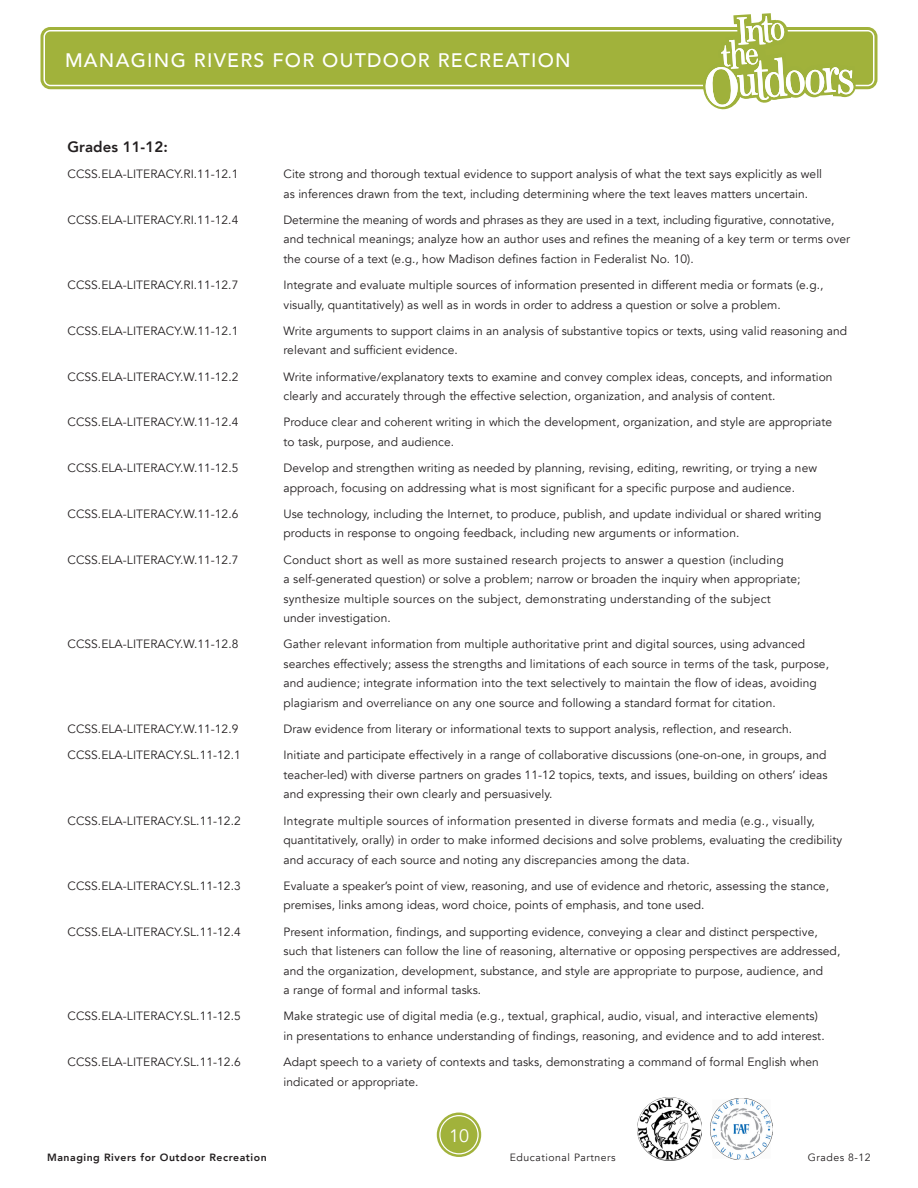
<style>
.page{position:relative;width:918px;height:1188px;background:#fff}
.page>*{position:absolute;margin:0;border:0;box-sizing:border-box;transform-origin:0 0}
.t1{font:500 19.5px "Avenir";letter-spacing:.065em;color:#fff}
.t2{font:18px "Avenir";color:#fff}
.Standards{font:800 15px "Avenir";letter-spacing:.005em;color:#231f20}
.Standards-2{font:12px/19.5px "Avenir";letter-spacing:.005em;color:#231f20}
.t3{font:800 10.5px "Avenir";letter-spacing:.05em;color:#231f20}
.t4{font:10.5px "Avenir";letter-spacing:.05em;color:#231f20}
</style>
<div class="page">
<div style="left:45px;top:32px;width:828px;height:53px;background:#a1b23b;border-radius:5px"></div>
<div style="left:40px;top:27px;width:837px;height:62px;border:3px solid #a1b23b;border-radius:8px"></div>
<div style="left:47px;top:33px;width:824px;height:50px;border:3px solid #a1b23b;border-radius:2px"></div>
<svg style="left:702px;top:13px;width:154px;height:97px"></svg>
<div style="left:441px;top:1116px;width:36px;height:37px;background:#a1b23b;border-radius:50%"></div>
<div style="left:437px;top:1113px;width:44px;height:44px;border:2px solid #a1b23b;border-radius:50%"></div>
<div style="left:442px;top:1118px;width:34px;height:34px;border:2px solid #a1b23b;border-radius:50%"></div>
<img style="left:638px;top:1097px;width:64px;height:64px">
<img style="left:710px;top:1098px;width:63px;height:62px">
<h1 class="t1" style="left:65px;top:44px;width:507px">MANAGING RIVERS FOR OUTDOOR RECREATION</h1>
<p class="Standards" style="left:68px;top:135px;width:102px">Grades 11-12:</p>
<p class="Standards-2" style="left:68px;top:165px;width:172px">CCSS.ELA-LITERACY.RI.11-12.1</p>
<p class="Standards-2" style="left:284px;top:165px;width:540px">Cite strong and thorough textual evidence to support analysis of what the text says explicitly as well as inferences drawn from the text, including determining where the text leaves matters uncertain.</p>
<p class="Standards-2" style="left:68px;top:210px;width:172px">CCSS.ELA-LITERACY.RI.11-12.4</p>
<p class="Standards-2" style="left:284px;top:210px;width:568px">Determine the meaning of words and phrases as they are used in a text, including figurative, connotative, and technical meanings; analyze how an author uses and refines the meaning of a key term or terms over the course of a text (e.g., how Madison defines faction in Federalist No. 10).</p>
<p class="Standards-2" style="left:68px;top:276px;width:172px">CCSS.ELA-LITERACY.RI.11-12.7</p>
<p class="Standards-2" style="left:284px;top:276px;width:541px">Integrate and evaluate multiple sources of information presented in different media or formats (e.g., visually, quantitatively) as well as in words in order to address a question or solve a problem.</p>
<p class="Standards-2" style="left:68px;top:321px;width:172px">CCSS.ELA-LITERACY.W.11-12.1</p>
<p class="Standards-2" style="left:284px;top:321px;width:565px">Write arguments to support claims in an analysis of substantive topics or texts, using valid reasoning and relevant and sufficient evidence.</p>
<p class="Standards-2" style="left:68px;top:367px;width:172px">CCSS.ELA-LITERACY.W.11-12.2</p>
<p class="Standards-2" style="left:284px;top:367px;width:551px">Write informative/explanatory texts to examine and convey complex ideas, concepts, and information clearly and accurately through the effective selection, organization, and analysis of content.</p>
<p class="Standards-2" style="left:68px;top:413px;width:172px">CCSS.ELA-LITERACY.W.11-12.4</p>
<p class="Standards-2" style="left:284px;top:413px;width:550px">Produce clear and coherent writing in which the development, organization, and style are appropriate to task, purpose, and audience.</p>
<p class="Standards-2" style="left:68px;top:459px;width:172px">CCSS.ELA-LITERACY.W.11-12.5</p>
<p class="Standards-2" style="left:284px;top:459px;width:535px">Develop and strengthen writing as needed by planning, revising, editing, rewriting, or trying a new approach, focusing on addressing what is most significant for a specific purpose and audience.</p>
<p class="Standards-2" style="left:68px;top:504px;width:172px">CCSS.ELA-LITERACY.W.11-12.6</p>
<p class="Standards-2" style="left:284px;top:504px;width:539px">Use technology, including the Internet, to produce, publish, and update individual or shared writing products in response to ongoing feedback, including new arguments or information.</p>
<p class="Standards-2" style="left:68px;top:550px;width:172px">CCSS.ELA-LITERACY.W.11-12.7</p>
<p class="Standards-2" style="left:284px;top:550px;width:519px">Conduct short as well as more sustained research projects to answer a question (including<br>a self-generated question) or solve a problem; narrow or broaden the inquiry when appropriate; synthesize multiple sources on the subject, demonstrating understanding of the subject under investigation.</p>
<p class="Standards-2" style="left:68px;top:635px;width:172px">CCSS.ELA-LITERACY.W.11-12.8</p>
<p class="Standards-2" style="left:284px;top:635px;width:547px">Gather relevant information from multiple authoritative print and digital sources, using advanced searches effectively; assess the strengths and limitations of each source in terms of the task, purpose, and audience; integrate information into the text selectively to maintain the flow of ideas, avoiding plagiarism and overreliance on any one source and following a standard format for citation.</p>
<p class="Standards-2" style="left:68px;top:720px;width:172px">CCSS.ELA-LITERACY.W.11-12.9</p>
<p class="Standards-2" style="left:284px;top:720px;width:510px">Draw evidence from literary or informational texts to support analysis, reflection, and research.</p>
<p class="Standards-2" style="left:68px;top:746px;width:175px">CCSS.ELA-LITERACY.SL.11-12.1</p>
<p class="Standards-2" style="left:284px;top:746px;width:546px;text-align:justify">Initiate and participate effectively in a range of collaborative discussions (one-on-one, in groups, and teacher-led) with diverse partners on grades 11-12 topics, texts, and issues, building on others’ ideas and expressing their own clearly and persuasively.</p>
<p class="Standards-2" style="left:68px;top:811px;width:175px">CCSS.ELA-LITERACY.SL.11-12.2</p>
<p class="Standards-2" style="left:284px;top:811px;width:560px">Integrate multiple sources of information presented in diverse formats and media (e.g., visually, quantitatively, orally) in order to make informed decisions and solve problems, evaluating the credibility and accuracy of each source and noting any discrepancies among the data.</p>
<p class="Standards-2" style="left:68px;top:876px;width:175px">CCSS.ELA-LITERACY.SL.11-12.3</p>
<p class="Standards-2" style="left:284px;top:876px;width:547px">Evaluate a speaker’s point of view, reasoning, and use of evidence and rhetoric, assessing the stance, premises, links among ideas, word choice, points of emphasis, and tone used.</p>
<p class="Standards-2" style="left:68px;top:922px;width:175px">CCSS.ELA-LITERACY.SL.11-12.4</p>
<p class="Standards-2" style="left:284px;top:922px;width:558px">Present information, findings, and supporting evidence, conveying a clear and distinct perspective, such that listeners can follow the line of reasoning, alternative or opposing perspectives are addressed, and the organization, development, substance, and style are appropriate to purpose, audience, and<br>a range of formal and informal tasks.</p>
<p class="Standards-2" style="left:68px;top:1007px;width:175px">CCSS.ELA-LITERACY.SL.11-12.5</p>
<p class="Standards-2" style="left:284px;top:1007px;width:543px">Make strategic use of digital media (e.g., textual, graphical, audio, visual, and interactive elements) in presentations to enhance understanding of findings, reasoning, and evidence and to add interest.</p>
<p class="Standards-2" style="left:68px;top:1053px;width:175px">CCSS.ELA-LITERACY.SL.11-12.6</p>
<p class="Standards-2" style="left:284px;top:1053px;width:537px">Adapt speech to a variety of contexts and tasks, demonstrating a command of formal English when indicated or appropriate.</p>
<h2 class="t2" style="left:449px;top:1125px;width:21px">10</h2>
<p class="t3" style="left:47px;top:1149px;width:221px">Managing Rivers for Outdoor Recreation</p>
<p class="t4" style="left:510px;top:1151px;width:108px">Educational Partners</p>
<p class="t4" style="left:808px;top:1151px;width:65px">Grades 8-12</p>
</div>
